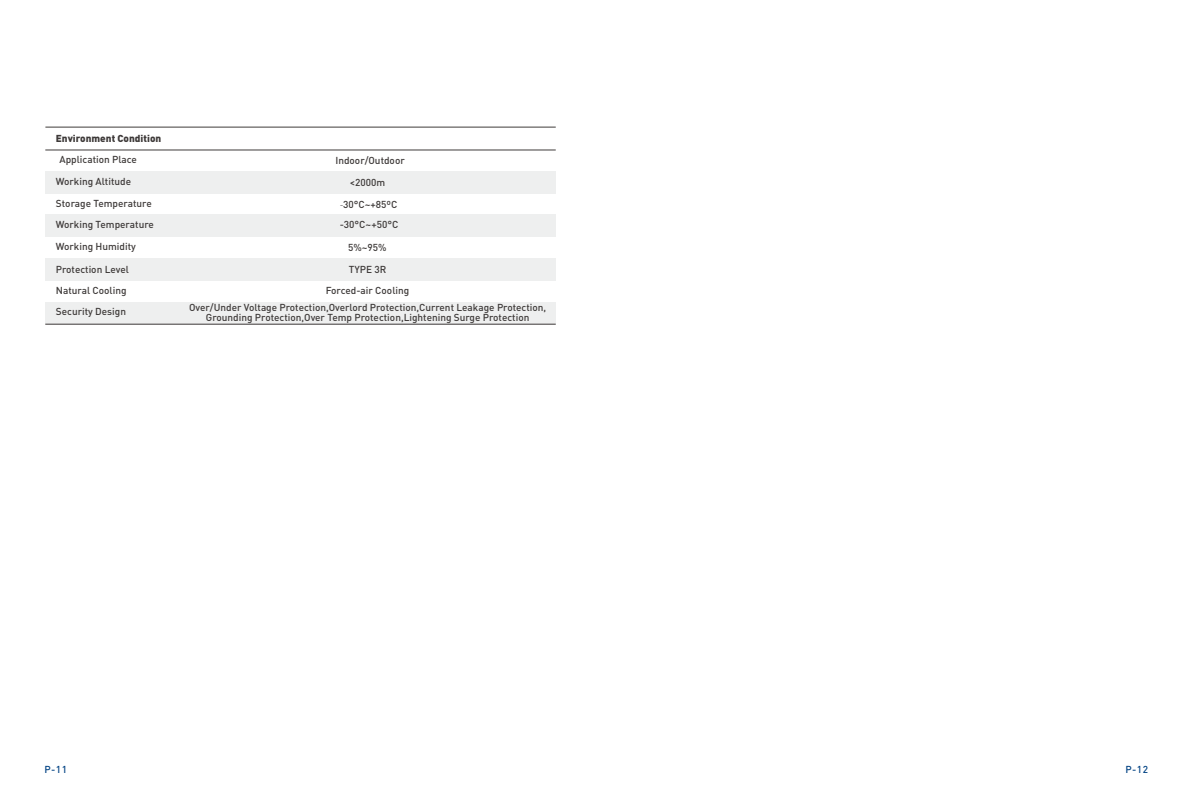
<style>
.page{position:relative;width:1191px;height:808px;background:#fff}
.page>*{position:absolute;margin:0;border:0;box-sizing:border-box;transform-origin:0 0}
.t1{font:500 10px/21.1px "DIN Pro";color:#3e3a39;text-align:center}
.t2{font:900 10px "DIN";color:#3e3a39}
.t3{font:500 10px "DIN Pro";color:#004283}
.s1{font-family:"ST Songti SC Regular";font-weight:400}
</style>
<div class="page">
<div style="left:45px;top:171px;width:510px;height:23px;background:#eeefef"></div>
<div style="left:45px;top:214px;width:510px;height:23px;background:#eeefef"></div>
<div style="left:45px;top:258px;width:510px;height:23px;background:#eeefef"></div>
<div style="left:45px;top:302px;width:510px;height:23px;background:#eeefef"></div>
<hr style="left:45px;top:150px;width:511px;height:1px;background:#3f3b3a">
<hr style="left:45px;top:324px;width:511px;height:1px;background:#3f3b3a">
<hr style="left:45px;top:127px;width:511px;height:1px;background:#3f3b3a">
<p class="t2" style="left:56px;top:131px;width:107px">Environment Condition</p>
<p class="t1" style="left:59px;top:148px;width:79px">Application Place</p>
<p class="t1" style="left:56px;top:170px;width:77px">Working Altitude</p>
<p class="t1" style="left:56px;top:213px;width:99px">Working Temperature</p>
<p class="t1" style="left:56px;top:235px;width:82px">Working Humidity</p>
<p class="t1" style="left:56px;top:258px;width:75px;text-align:left">Protection Level<br>Natural Cooling<br>Security Design</p>
<p class="t1" style="left:335px;top:149px;width:71px">Indoor/Outdoor</p>
<p class="t1" style="left:350px;top:171px;width:37px">&lt;2000m</p>
<p class="t1" style="left:56px;top:192px;width:97px">Storage Temperature</p>
<p class="t1" style="left:340px;top:193px;width:59px"><span class="s1">-</span>30°C~+85ºC</p>
<p class="t1" style="left:340px;top:214px;width:60px">‑30°C~+50°C</p>
<p class="t1" style="left:348px;top:236px;width:40px">5%~95%</p>
<p class="t1" style="left:326px;top:258px;width:85px;line-height:20.8px">TYPE 3R<br>Forced‑air Cooling</p>
<p class="t1" style="left:189px;top:302px;width:359px;line-height:10.2px">Over/Under Voltage Protection,Overlord Protection,Current Leakage Protection,<br>Grounding Protection,Over Temp Protection,Lightening Surge Protection</p>
<p class="t3" style="left:44px;top:762px;width:24px">P‑11</p>
<p class="t3" style="left:1125px;top:762px;width:24px">P‑12</p>
</div>
